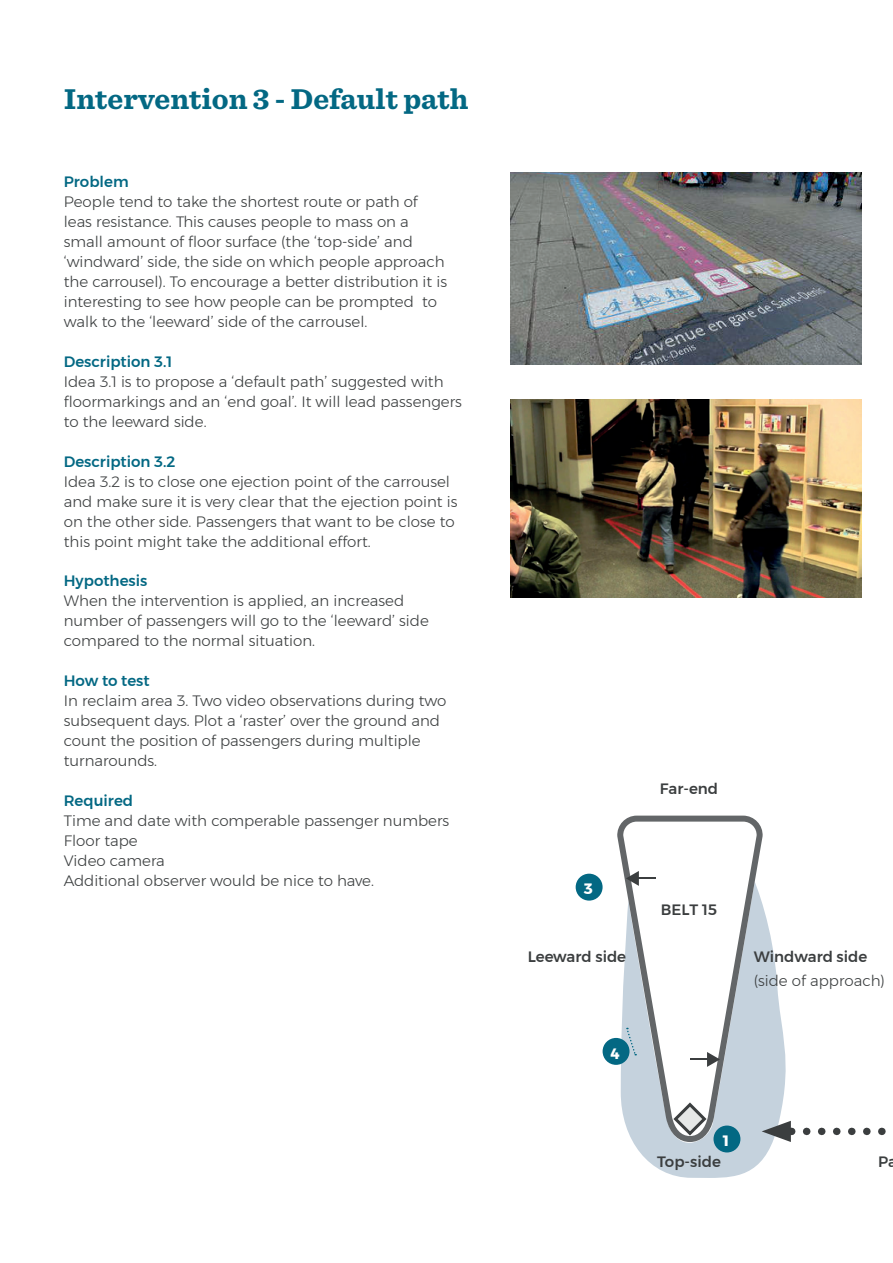
<style>
.page{position:relative;width:893px;height:1263px;background:#fff}
.page>*{position:absolute;margin:0;border:0;box-sizing:border-box;transform-origin:0 0}
.t1{font:700 30px "Sentinel";color:#036883}
.t2{font:300 15px/20px "Montserrat";color:#3b3e3f}
.t3{font:500 15px "Montserrat";color:#036883}
.t4{font:500 15px "Montserrat";color:#3b3e3f}
.t5{font:700 15px "Montserrat";color:#fff}
</style>
<div class="page">
<img style="left:510px;top:173px;width:351px;height:192px">
<svg style="left:633px;top:1142px;width:140px;height:36px;fill:#c5d2dd"></svg>
<svg style="left:617px;top:816px;width:137px;height:35px"></svg>
<div style="left:713px;top:1125px;width:27px;height:27px;background:#036883;border-radius:50%"></div>
<div style="left:576px;top:874px;width:27px;height:26px;background:#036883;border-radius:50%"></div>
<div style="left:603px;top:1038px;width:26px;height:27px;background:#036883;border-radius:50%"></div>
<svg style="left:620px;top:819px;width:266px;height:323px"></svg>
<img style="left:510px;top:400px;width:351px;height:197px">
<h1 class="t1" style="left:64px;top:75px;width:406px">Intervention 3 - Default path</h1>
<p class="t3" style="left:64px;top:170px;width:66px">Problem</p>
<p class="t2" style="left:64px;top:192px;width:385px">People tend to take the shortest route or path of leas resistance. This causes people to mass on a small amount of floor surface (the ‘top-side’ and ‘windward’ side, the side on which people approach the carrousel). To encourage a better distribution it is interesting to see how people can be prompted to walk to the ‘leeward’ side of the carrousel.</p>
<p class="t3" style="left:64px;top:350px;width:110px">Description 3.1</p>
<p class="t2" style="left:64px;top:371px;width:400px">Idea 3.1 is to propose a ‘default path’ suggested with floormarkings and an ‘end goal’. It will lead passengers to the leeward side.</p>
<p class="t3" style="left:64px;top:450px;width:113px">Description 3.2</p>
<p class="t2" style="left:64px;top:471px;width:395px">Idea 3.2 is to close one ejection point of the carrousel and make sure it is very clear that the ejection point is on the other side. Passengers that want to be close to this point might take the additional effort.</p>
<p class="t3" style="left:64px;top:569px;width:85px">Hypothesis</p>
<p class="t2" style="left:64px;top:591px;width:367px">When the intervention is applied, an increased number of passengers will go to the ‘leeward’ side compared to the normal situation.</p>
<p class="t3" style="left:64px;top:669px;width:87px">How to test</p>
<p class="t2" style="left:64px;top:691px;width:384px">In reclaim area 3. Two video observations during two subsequent days. Plot a ‘raster’ over the ground and count the position of passengers during multiple turnarounds.</p>
<p class="t3" style="left:64px;top:789px;width:71px">Required</p>
<p class="t2" style="left:64px;top:810px;width:387px">Time and date with comperable passenger numbers<br>Floor tape<br>Video camera<br>Additional observer would be nice to have.</p>
<p class="t4" style="left:660px;top:777px;width:60px">Far-end</p>
<p class="t5" style="left:584px;top:877px;width:11px">3</p>
<p class="t4" style="left:528px;top:945px;width:100px">Leeward side</p>
<p class="t5" style="left:611px;top:1041px;width:11px">4</p>
<p class="t4" style="left:661px;top:898px;width:58px">BELT 15</p>
<p class="t4" style="left:754px;top:945px;width:115px">Windward side</p>
<p class="t2" style="left:754px;top:970px;width:133px">(side of approach)</p>
<p class="t5" style="left:723px;top:1129px;width:8px">1</p>
<p class="t4" style="left:657px;top:1150px;width:65px">Top-side</p>
<p class="t4" style="left:878px;top:1150px;width:20px">Pa</p>
</div>
